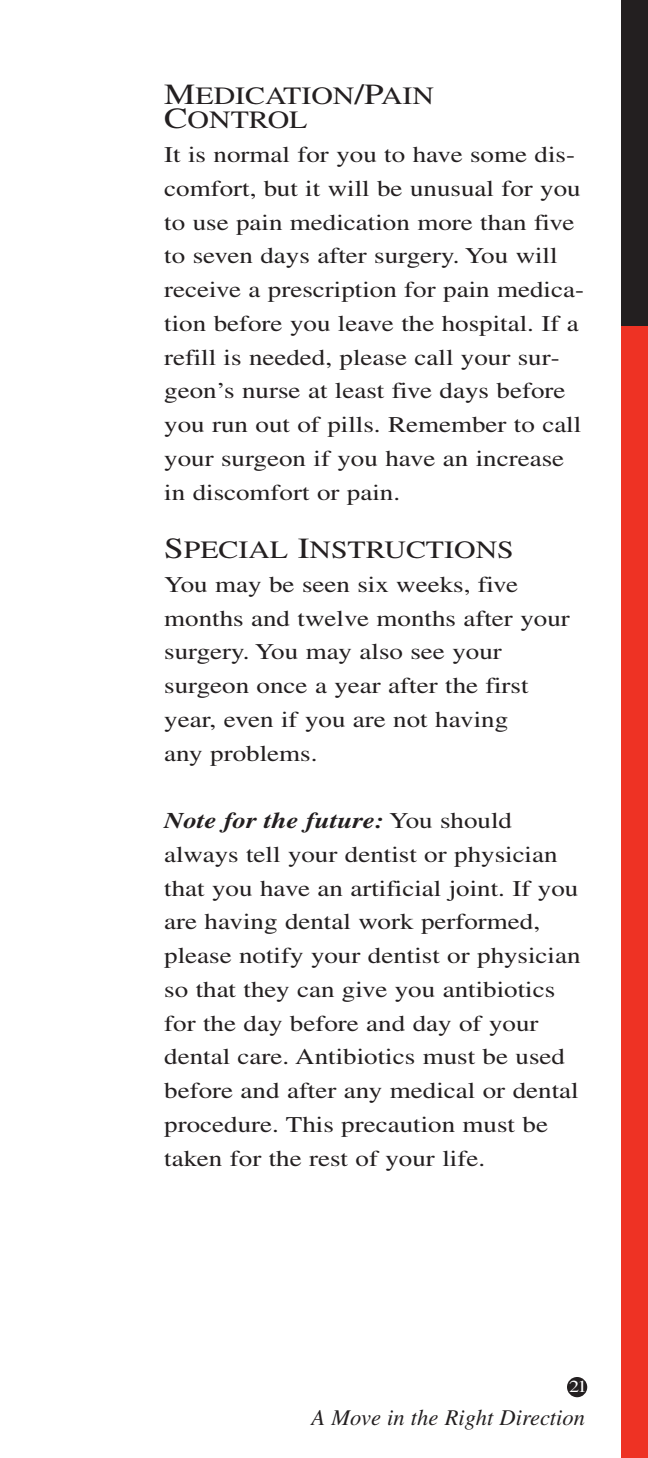
<style>
.page{position:relative;width:648px;height:1458px;background:#fff}
.page>*{position:absolute;margin:0;border:0;box-sizing:border-box;transform-origin:0 0}
.t1{font:24.97px/24.8px "Times";color:#231f20;scale:1.2 1}
.t2{font:22.5px/33.8px "Times";color:#231f20;scale:1.2 1}
.t3{font:italic 22.5px "Times";color:#231f20}
.t4{font:16.88px "Times";color:#fff;scale:1.2 1}
.s1{font-size:29.25px}
.s2{font-weight:700;font-style:italic}
</style>
<div class="page">
<div style="left:567px;top:1377px;width:20px;height:20px;background:#231f20;border-radius:50%"></div>
<div style="left:621px;top:326px;width:27px;height:1132px;background:#ee3224"></div>
<div style="left:621px;top:0;width:27px;height:326px;background:#231f20"></div>
<p class="t1" style="left:164px;top:85px;width:226px"><span class="s1">M</span>EDICATION<span class="s1">/P</span>AIN<br><span class="s1">C</span>ONTROL</p>
<p class="t2" style="left:164px;top:140px;width:351px">It is normal for you to have some dis&shy;comfort, but it will be unusual for you to use pain medication more than five to seven days after surgery. You will receive a prescription for pain medica&shy;tion before you leave the hospital. If a refill is needed, please call your sur&shy;geon’s nurse at least five days before you run out of pills. Remember to call your surgeon if you have an increase in discomfort or pain.</p>
<p class="t1" style="left:164px;top:540px;width:293px"><span class="s1">S</span>PECIAL <span class="s1">I</span>NSTRUCTIONS</p>
<p class="t2" style="left:164px;top:570px;width:339px">You may be seen six weeks, five months and twelve months after your surgery. You may also see your surgeon once a year after the first year, even if you are not having<br>any problems.</p>
<p class="t2" style="left:164px;top:806px;width:348px"><span class="s2">Note for the future:</span> You should always tell your dentist or physician that you have an artificial joint. If you are having dental work performed, please notify your dentist or physician so that they can give you antibiotics for the day before and day of your dental care. Antibiotics must be used before and after any medical or dental procedure. This precaution must be taken for the rest of your life.</p>
<p class="t4" style="left:569px;top:1380px;width:17px">21</p>
<p class="t3" style="left:311px;top:1410px;width:275px">A Move in the Right Direction</p>
</div>
